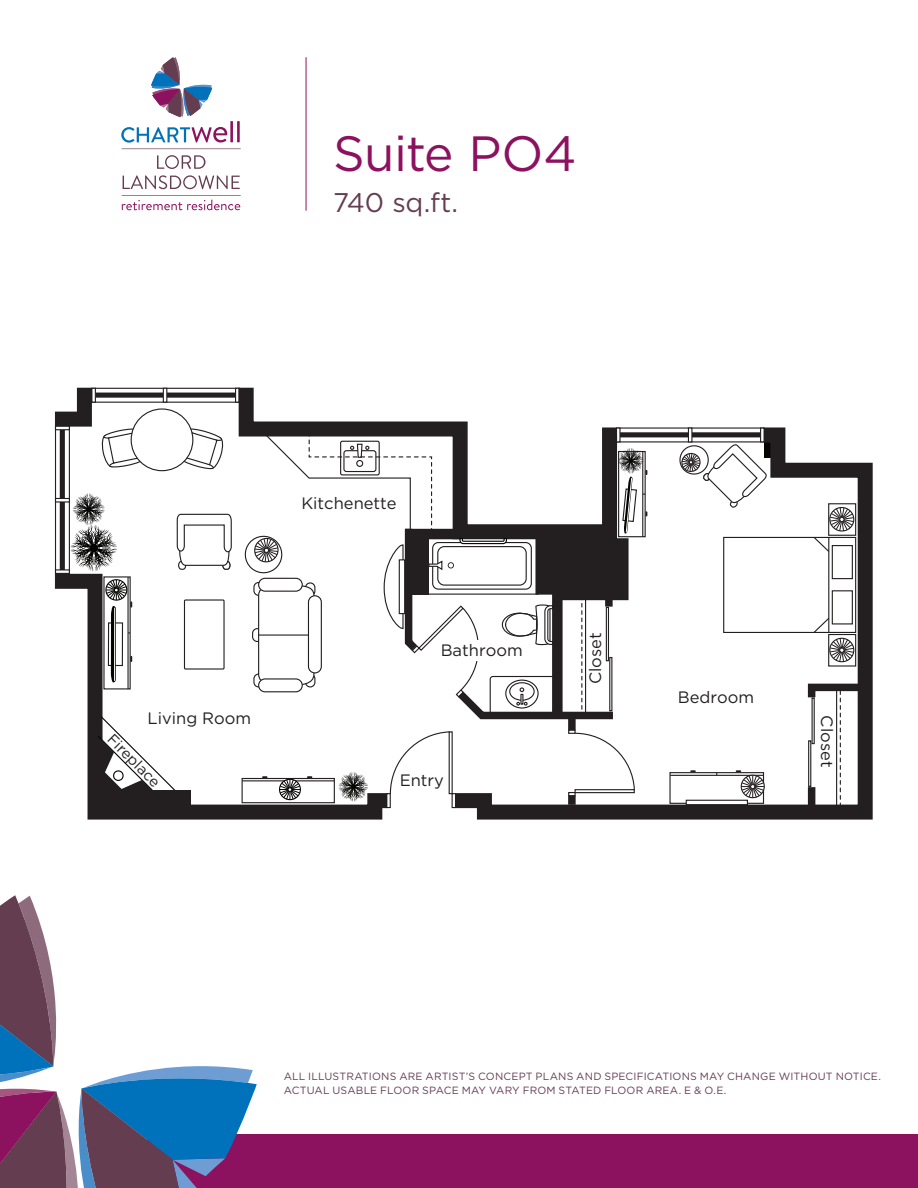
<style>
.page{position:relative;width:918px;height:1188px;background:#fff}
.page>*{position:absolute;margin:0;border:0;box-sizing:border-box;transform-origin:0 0}
.t1{font:49.5px "Gotham HTF";letter-spacing:-.01em;color:#8c1260}
.t2{font:27px "Gotham HTF";letter-spacing:-.005em;color:#653d51}
.t3{font:16.5px "Gotham HTF";color:#231f20}
.t4{font:14.85px "Gotham HTF";color:#231f20}
.t5{font:10.5px/13.5px "Gotham HTF";letter-spacing:.015em;color:#653d51}
</style>
<div class="page">
<div style="left:147px;top:1134px;width:771px;height:54px;background:#8c1260"></div>
<svg style="left:0;top:895px;width:257px;height:293px"></svg>
<hr style="left:306px;top:57px;width:1px;height:154px;background:#8c1260">
<hr style="left:230px;top:121px;width:3px;height:21px;background:#8c1260">
<hr style="left:237px;top:121px;width:3px;height:21px;background:#8c1260">
<svg style="left:151px;top:57px;width:61px;height:60px"></svg>
<svg style="left:121px;top:127px;width:120px;height:22px"></svg>
<svg style="left:122px;top:195px;width:119px;height:15px"></svg>
<svg style="left:123px;top:175px;width:117px;height:14px"></svg>
<svg style="left:157px;top:155px;width:49px;height:14px"></svg>
<svg style="left:176px;top:513px;width:56px;height:46px"></svg>
<div style="left:91px;top:388px;width:149px;height:15px;border:1px solid #231f20"></div>
<div style="left:95px;top:393px;width:141px;height:5px;background:#231f20"></div>
<div style="left:163px;top:388px;width:4px;height:15px;border:1px solid #231f20"></div>
<svg style="left:231px;top:387px;width:210px;height:160px"></svg>
<svg style="left:54px;top:559px;width:337px;height:261px"></svg>
<hr style="left:387px;top:794px;width:3px;height:14px;background:#fff">
<div style="left:386px;top:793px;width:5px;height:15px;border:1px solid #231f20"></div>
<svg style="left:389px;top:731px;width:52px;height:64px"></svg>
<svg style="left:97px;top:715px;width:85px;height:83px"></svg>
<svg style="left:441px;top:421px;width:432px;height:399px"></svg>
<div style="left:568px;top:714px;width:8px;height:16px;background:#231f20"></div>
<div style="left:568px;top:795px;width:8px;height:10px;background:#231f20"></div>
<svg style="left:568px;top:730px;width:68px;height:66px"></svg>
<svg style="left:178px;top:428px;width:45px;height:42px"></svg>
<svg style="left:54px;top:387px;width:90px;height:82px"></svg>
<div style="left:131px;top:409px;width:62px;height:62px;background:#fff;border-radius:50%"></div>
<div style="left:131px;top:408px;width:62px;height:63px;border:1px solid #231f20;border-radius:50%"></div>
<hr style="left:836px;top:685px;width:1px;height:122px;background:#231f20">
<svg style="left:804px;top:680px;width:63px;height:125px"></svg>
<div style="left:101px;top:791px;width:90px;height:20px;background:#231f20"></div>
<div style="left:55px;top:426px;width:15px;height:148px;border:1px solid #231f20"></div>
<div style="left:60px;top:429px;width:5px;height:141px;background:#231f20"></div>
<div style="left:55px;top:426px;width:15px;height:4px;border:1px solid #231f20"></div>
<div style="left:55px;top:498px;width:15px;height:5px;border:1px solid #231f20"></div>
<svg style="left:56px;top:493px;width:61px;height:80px"></svg>
<div style="left:55px;top:569px;width:15px;height:5px;border:1px solid #231f20"></div>
<svg style="left:243px;top:433px;width:404px;height:290px"></svg>
<div style="left:279px;top:779px;width:22px;height:21px;border:1px solid #040503;border-radius:50%"></div>
<svg style="left:280px;top:779px;width:20px;height:21px"></svg>
<div style="left:472px;top:641px;width:13px;height:20px;background:#fff"></div>
<h1 class="t1" style="left:333px;top:126px;width:245px">Suite PO4</h1>
<p class="t2" style="left:333px;top:187px;width:127px">740 sq.ft.</p>
<p class="t3" style="left:301px;top:495px;width:97px">Kitchenette</p>
<p class="t3" style="left:148px;top:709px;width:105px">Living Room</p>
<p class="t4" style="left:116px;top:731px;width:69px;rotate:45deg">Fireplace</p>
<p class="t3" style="left:441px;top:641px;width:83px">Bathroom</p>
<p class="t3" style="left:400px;top:771px;width:46px">Entry</p>
<p class="t3" style="left:586px;top:684px;width:53px;rotate:-90deg">Closet</p>
<p class="t3" style="left:678px;top:688px;width:78px">Bedroom</p>
<p class="t3" style="left:836px;top:715px;width:53px;rotate:90deg">Closet</p>
<p class="t5" style="left:284px;top:1069px;width:599px">ALL ILLUSTRATIONS ARE ARTIST’S CONCEPT PLANS AND SPECIFICATIONS MAY CHANGE WITHOUT NOTICE.<br>ACTUAL USABLE FLOOR SPACE MAY VARY FROM STATED FLOOR AREA. E &amp; O.E.</p>
</div>
